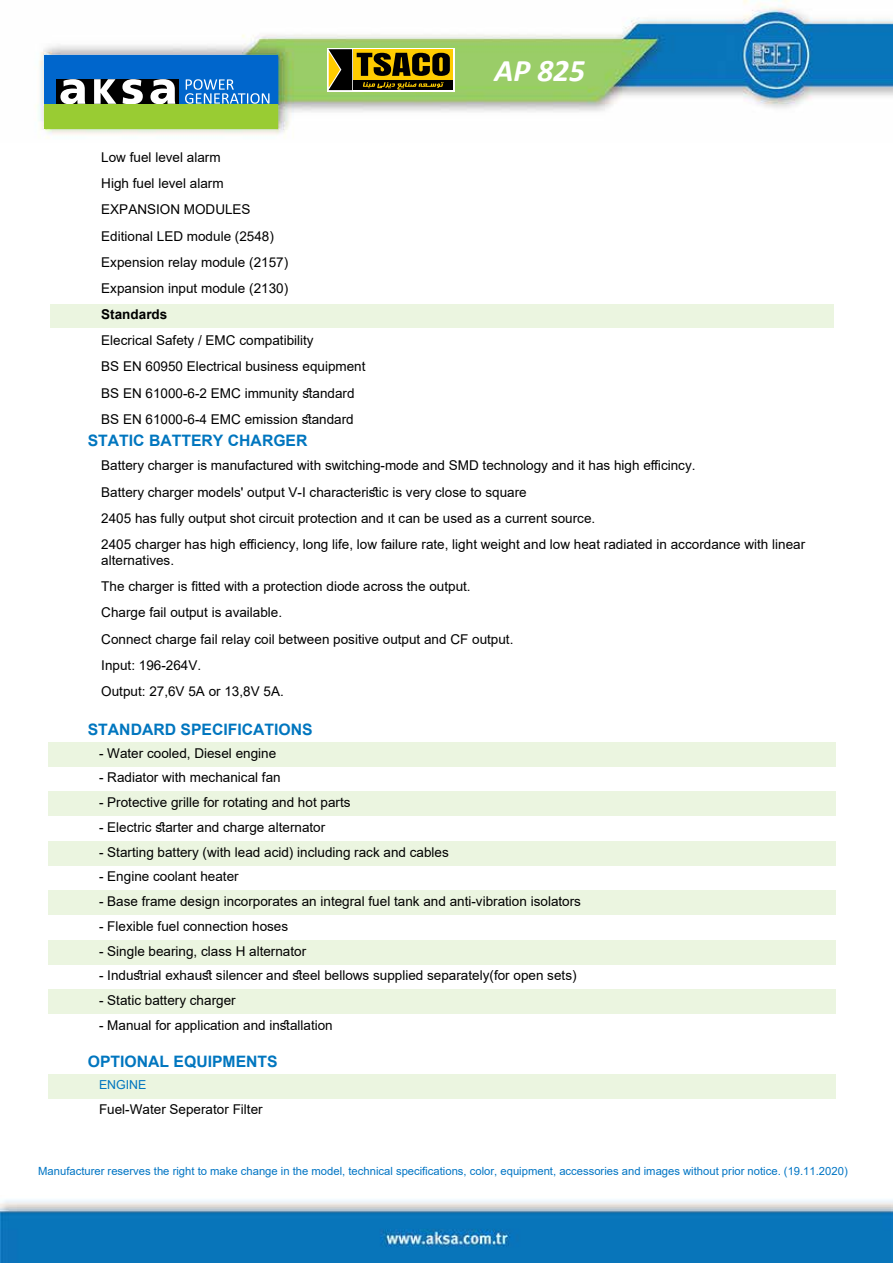
<style>
.page{position:relative;width:893px;height:1263px;background:#fff}
.page>*{position:absolute;margin:0;border:0;box-sizing:border-box;transform-origin:0 0}
.t1{font:italic 700 31.5px "Calibri";color:#fff}
.t2{font:700 15.75px "Arial";color:#0076bf}
.t3{font:13.5px/26.1px "Arial";color:#000}
.t4{font:700 13.5px "Arial";color:#000}
.t5{font:12.3px "Arial";color:#0076bf}
.t6{font:11.25px "Arial";color:#0075c4}
</style>
<div class="page">
<img style="left:36px;top:0;width:856px;height:138px">
<img style="left:0;top:1200px;width:892px;height:63px">
<div style="left:51px;top:304px;width:783px;height:24px;background:#ebf5e0"></div>
<div style="left:48px;top:742px;width:788px;height:24px;background:#ebf5e0"></div>
<div style="left:48px;top:791px;width:788px;height:25px;background:#ebf5e0"></div>
<div style="left:48px;top:841px;width:788px;height:24px;background:#ebf5e0"></div>
<div style="left:48px;top:890px;width:788px;height:25px;background:#ebf5e0"></div>
<div style="left:48px;top:940px;width:788px;height:24px;background:#ebf5e0"></div>
<div style="left:48px;top:989px;width:788px;height:25px;background:#ebf5e0"></div>
<div style="left:48px;top:1074px;width:788px;height:24px;background:#ebf5e0"></div>
<svg style="left:327px;top:48px;width:127px;height:44px"></svg>
<div style="left:353px;top:49px;width:100px;height:30px;background:#fc0"></div>
<div style="left:353px;top:81px;width:100px;height:9px;background:#000"></div>
<svg style="left:328px;top:49px;width:122px;height:41px"></svg>
<div style="left:44px;top:104px;width:234px;height:24px;background:#9c3"></div>
<div style="left:44px;top:55px;width:234px;height:49px;background:#06c"></div>
<div style="left:57px;top:79px;width:122px;height:25px;background:#000"></div>
<svg style="left:60px;top:79px;width:25px;height:25px"></svg>
<svg style="left:150px;top:79px;width:25px;height:25px"></svg>
<svg style="left:122px;top:79px;width:21px;height:25px"></svg>
<svg style="left:94px;top:79px;width:22px;height:25px"></svg>
<svg style="left:185px;top:79px;width:84px;height:25px"></svg>
<h1 class="t1" style="left:494px;top:48px;width:92px">AP 825</h1>
<p class="t3" style="left:101px;top:144px;width:188px">Low fuel level alarm<br>High fuel level alarm<br>EXPANSION MODULES<br>Editional LED module (2548)<br>Expension relay module (2157)<br>Expansion input module (2130)</p>
<p class="t4" style="left:101px;top:305px;width:68px">Standards</p>
<p class="t3" style="left:101px;top:327px;width:266px">Elecrical Safety / EMC compatibility<br>BS EN 60950 Electrical business equipment BS EN 61000-6-2 EMC immunity standard BS EN 61000-6-4 EMC emission standard</p>
<p class="t2" style="left:88px;top:429px;width:221px">STATIC BATTERY CHARGER</p>
<p class="t3" style="left:101px;top:452px;width:705px">Battery charger is manufactured with switching-mode and SMD technology and it has high efficincy.<br>Battery charger models' output V-I characteristic is very close to square<br>2405 has fully output shot circuit protection and ıt can be used as a current source.<br>2405 charger has high efficiency, long life, low failure rate, light weight and low heat radiated in accordance with linear</p>
<p class="t3" style="left:101px;top:547px;width:413px">alternatives.<br>The charger is fitted with a protection diode across the output.<br>Charge fail output is available.<br>Connect charge fail relay coil between positive output and CF output.<br>Input: 196-264V.<br>Output: 27,6V 5A or 13,8V 5A.</p>
<p class="t2" style="left:88px;top:718px;width:226px">STANDARD SPECIFICATIONS</p>
<p class="t3" style="left:99px;top:740px;width:179px">- Water cooled, Diesel engine</p>
<p class="t3" style="left:99px;top:764px;width:183px">- Radiator with mechanical fan</p>
<p class="t3" style="left:99px;top:789px;width:253px">- Protective grille for rotating and hot parts</p>
<p class="t3" style="left:99px;top:814px;width:228px">- Electric starter and charge alternator</p>
<p class="t3" style="left:99px;top:839px;width:351px">- Starting battery (with lead acid) including rack and cables</p>
<p class="t3" style="left:99px;top:863px;width:141px">- Engine coolant heater</p>
<p class="t3" style="left:99px;top:888px;width:483px">- Base frame design incorporates an integral fuel tank and anti-vibration isolators</p>
<p class="t3" style="left:99px;top:913px;width:191px">- Flexible fuel connection hoses</p>
<p class="t3" style="left:99px;top:938px;width:209px">- Single bearing, class H alternator</p>
<p class="t3" style="left:99px;top:962px;width:479px">- Industrial exhaust silencer and steel bellows supplied separately(for open sets)</p>
<p class="t3" style="left:99px;top:987px;width:138px">- Static battery charger</p>
<p class="t3" style="left:99px;top:1012px;width:235px">- Manual for application and installation</p>
<p class="t2" style="left:88px;top:1050px;width:191px">OPTIONAL EQUIPMENTS</p>
<p class="t5" style="left:99px;top:1077px;width:49px">ENGINE</p>
<p class="t3" style="left:99px;top:1096px;width:165px">Fuel-Water Seperator Filter</p>
<p class="t6" style="left:38px;top:1163px;width:811px">Manufacturer reserves the right to make change in the model, technical specifications, color, equipment, accessories and images without prior notice. (19.11.2020)</p>
</div>
